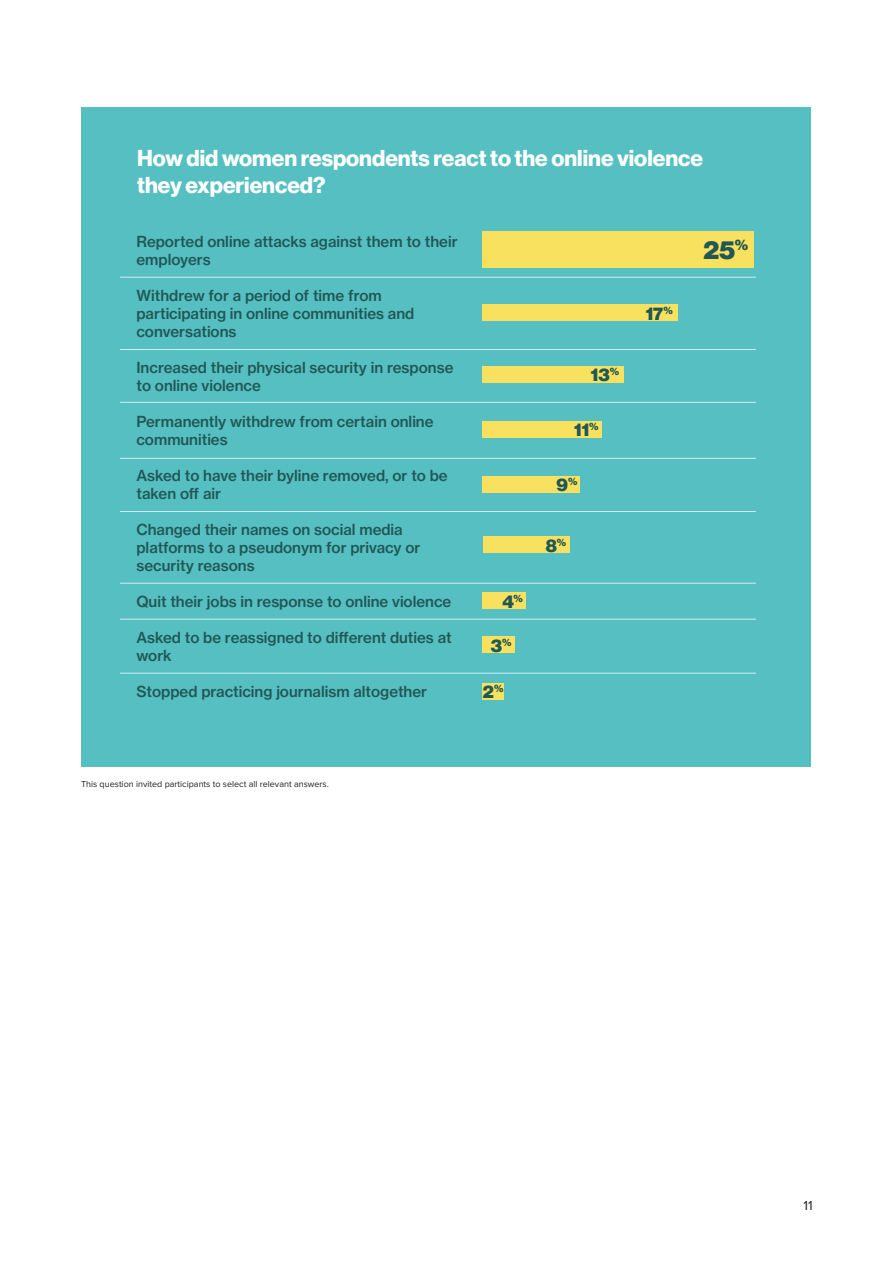
<style>
.page{position:relative;width:893px;height:1263px;background:#fff}
.page>*{position:absolute;margin:0;border:0;box-sizing:border-box;transform-origin:0 0}
.t1{font:25.65px "N Haas Grotesk DS Pro 95 Blk";color:#215754}
.SNAP_infographic_whi{font:22.5px/27px "N Haas Grotesk DS Pro 75 Bd";color:#fff}
.t2{font:18px "N Haas Grotesk DS Pro 95 Blk";color:#215754}
.Snap_infographic_bod{font:15px/18px "N Haas Grotesk TX Pro 65 Md";color:#215754}
.t3{font:13.5px "Proxima Nova";color:#231f20}
.SNAP_footnote{font:9px "Proxima Nova";color:#231f20}
</style>
<div class="page">
<div style="left:81px;top:107px;width:729px;height:659px;background:#56bfc1"></div>
<hr style="left:120px;top:277px;width:636px;height:1px;background:#fff">
<hr style="left:120px;top:349px;width:636px;height:1px;background:#fff">
<hr style="left:120px;top:402px;width:636px;height:1px;background:#fff">
<hr style="left:120px;top:458px;width:636px;height:1px;background:#fff">
<hr style="left:120px;top:511px;width:636px;height:1px;background:#fff">
<hr style="left:120px;top:583px;width:636px;height:1px;background:#fff">
<hr style="left:120px;top:619px;width:636px;height:1px;background:#fff">
<hr style="left:120px;top:673px;width:636px;height:1px;background:#fff">
<div style="left:483px;top:231px;width:271px;height:36px;background:#f8e15f"></div>
<div style="left:483px;top:304px;width:195px;height:17px;background:#f8e15f"></div>
<div style="left:483px;top:366px;width:141px;height:17px;background:#f8e15f"></div>
<div style="left:483px;top:421px;width:119px;height:17px;background:#f8e15f"></div>
<div style="left:483px;top:476px;width:97px;height:16px;background:#f8e15f"></div>
<div style="left:483px;top:536px;width:86px;height:17px;background:#f8e15f"></div>
<div style="left:483px;top:592px;width:43px;height:17px;background:#f8e15f"></div>
<div style="left:483px;top:636px;width:32px;height:17px;background:#f8e15f"></div>
<div style="left:483px;top:683px;width:21px;height:17px;background:#f8e15f"></div>
<p class="SNAP_infographic_whi" style="left:137px;top:145px;width:567px">How did women respondents react to the online violence they experienced?</p>
<p class="Snap_infographic_bod" style="left:136px;top:232px;width:323px">Reported online attacks against them to their employers</p>
<p class="Snap_infographic_bod" style="left:136px;top:286px;width:279px">Withdrew for a period of time from participating in online communities and conversations</p>
<p class="Snap_infographic_bod" style="left:136px;top:358px;width:319px">Increased their physical security in response to online violence</p>
<p class="Snap_infographic_bod" style="left:136px;top:412px;width:299px">Permanently withdrew from certain online communities</p>
<p class="Snap_infographic_bod" style="left:136px;top:466px;width:313px">Asked to have their byline removed, or to be taken off air</p>
<p class="Snap_infographic_bod" style="left:136px;top:520px;width:286px">Changed their names on social media platforms to a pseudonym for privacy or security reasons</p>
<p class="Snap_infographic_bod" style="left:136px;top:592px;width:316px">Quit their jobs in response to online violence</p>
<p class="Snap_infographic_bod" style="left:136px;top:628px;width:317px">Asked to be reassigned to different duties at work</p>
<p class="Snap_infographic_bod" style="left:136px;top:682px;width:292px">Stopped practicing journalism altogether</p>
<p class="t1" style="left:703px;top:234px;width:46px">25<sup>%</sup></p>
<p class="t2" style="left:646px;top:303px;width:29px">17<sup>%</sup></p>
<p class="t2" style="left:591px;top:364px;width:30px">13<sup>%</sup></p>
<p class="t2" style="left:574px;top:419px;width:26px">11<sup>%</sup></p>
<p class="t2" style="left:557px;top:474px;width:22px">9<sup>%</sup></p>
<p class="t2" style="left:546px;top:535px;width:22px">8<sup>%</sup></p>
<p class="t2" style="left:502px;top:591px;width:22px">4<sup>%</sup></p>
<p class="t2" style="left:491px;top:635px;width:22px">3<sup>%</sup></p>
<p class="t2" style="left:483px;top:681px;width:22px">2<sup>%</sup></p>
<p class="SNAP_footnote" style="left:81px;top:777px;width:249px">This question invited participants to select all relevant answers.</p>
<p class="t3" style="left:803px;top:1196px;width:11px">11</p>
</div>
